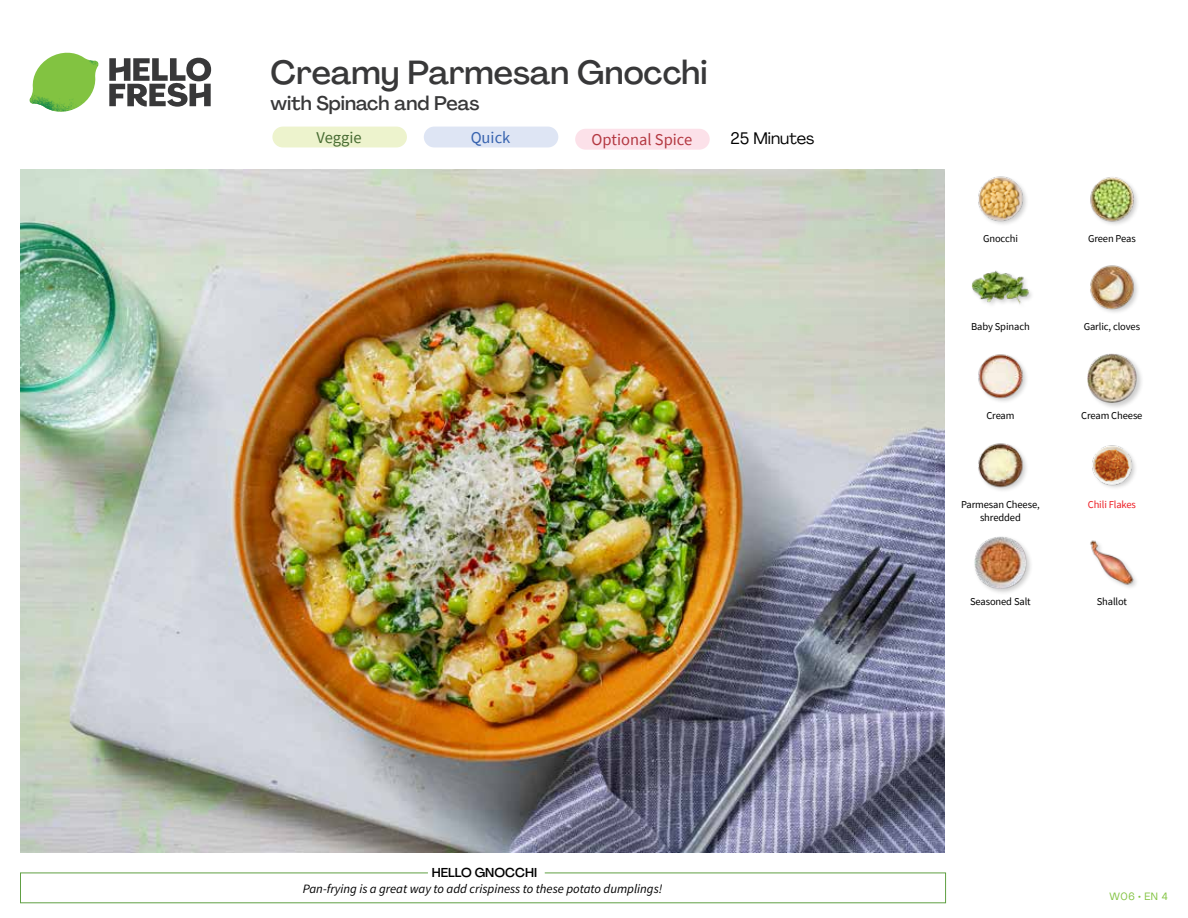
<style>
.page{position:relative;width:1188px;height:918px;background:#fff}
.page>*{position:absolute;margin:0;border:0;box-sizing:border-box;transform-origin:0 0}
.t1{font:500 33px "Agrandir";color:#383839}
.t2{font:500 19.5px "Agrandir";color:#383839}
.t3{font:16.5px "Source Sans Pro";color:#b33841}
.t4{font:16.5px "Agrandir";color:#000}
.t5{font:16.5px "Source Sans Pro";color:#476b32}
.t6{font:16.5px "Source Sans Pro";color:#3763af}
.t7{font:italic 12.75px "Source Sans Pro";color:#000}
.t8{font:500 12.75px "Agrandir";color:#000}
.t9{font:10.5px "Source Sans Pro";letter-spacing:-.01em;color:#000}
.t10{font:10.5px "Source Sans Pro";letter-spacing:-.01em;color:#ed1d24}
.t11{font:10.5px "Agrandir";color:#82c341}
</style>
<div class="page">
<div style="left:424px;top:127px;width:134px;height:20px;background:#dee5f4;border-radius:10px"></div>
<div style="left:272px;top:127px;width:135px;height:20px;background:#edf3cd;border-radius:10px"></div>
<div style="left:575px;top:129px;width:135px;height:21px;background:#fce1e9;border-radius:10px"></div>
<svg style="left:109px;top:57px;width:102px;height:50px"></svg>
<svg style="left:34px;top:53px;width:62px;height:40px"></svg>
<img style="left:67px;top:53px;width:32px;height:26px">
<img style="left:33px;top:75px;width:59px;height:11px">
<img style="left:29px;top:79px;width:61px;height:33px">
<img style="left:65px;top:86px;width:27px;height:25px">
<div style="left:20px;top:873px;width:926px;height:30px;border:1px solid #609f43"></div>
<div style="left:428px;top:865px;width:117px;height:15px;background:#fff"></div>
<img style="left:21px;top:170px;width:924px;height:682px">
<img style="left:1090px;top:540px;width:47px;height:48px">
<div style="left:973px;top:535px;width:60px;height:60px;background:#000;opacity:.2"></div>
<img style="left:974px;top:536px;width:52px;height:52px">
<img style="left:1092px;top:445px;width:44px;height:43px">
<img style="left:978px;top:443px;width:49px;height:48px">
<div style="left:1086px;top:352px;width:58px;height:58px;background:#000;opacity:.2"></div>
<img style="left:1087px;top:353px;width:50px;height:50px">
<img style="left:978px;top:354px;width:49px;height:48px">
<img style="left:1090px;top:265px;width:48px;height:48px">
<div style="left:971px;top:270px;width:64px;height:40px;background:#000;opacity:.2"></div>
<img style="left:972px;top:270px;width:57px;height:40px">
<img style="left:1090px;top:177px;width:48px;height:48px">
<img style="left:978px;top:176px;width:49px;height:48px">
<h1 class="t1" style="left:271px;top:52px;width:438px">Creamy Parmesan Gnocchi</h1>
<h2 class="t2" style="left:271px;top:91px;width:210px">with Spinach and Peas</h2>
<h3 class="t5" style="left:317px;top:127px;width:47px">Veggie</h3>
<h3 class="t3" style="left:592px;top:129px;width:102px">Optional Spice</h3>
<h3 class="t6" style="left:471px;top:127px;width:41px">Quick</h3>
<h3 class="t4" style="left:730px;top:128px;width:86px">25 Minutes</h3>
<p class="t8" style="left:432px;top:864px;width:107px">HELLO GNOCCHI</p>
<p class="t7" style="left:303px;top:881px;width:361px">Pan-frying is a great way to add crispiness to these potato dumplings!</p>
<p class="t9" style="left:983px;top:231px;width:36px">Gnocchi</p>
<p class="t9" style="left:1088px;top:231px;width:49px">Green Peas</p>
<p class="t9" style="left:971px;top:320px;width:60px">Baby Spinach</p>
<p class="t9" style="left:1084px;top:320px;width:58px">Garlic, cloves</p>
<p class="t9" style="left:986px;top:409px;width:30px">Cream</p>
<p class="t9" style="left:1081px;top:409px;width:63px">Cream Cheese</p>
<p class="t9" style="left:961px;top:498px;width:80px">Parmesan Cheese,</p>
<p class="t10" style="left:1088px;top:498px;width:50px">Chili Flakes</p>
<p class="t9" style="left:980px;top:511px;width:42px">shredded</p>
<p class="t9" style="left:970px;top:595px;width:62px">Seasoned Salt</p>
<p class="t9" style="left:1097px;top:595px;width:32px">Shallot</p>
<p class="t11" style="left:1110px;top:890px;width:60px">W06 • EN 4</p>
</div>
